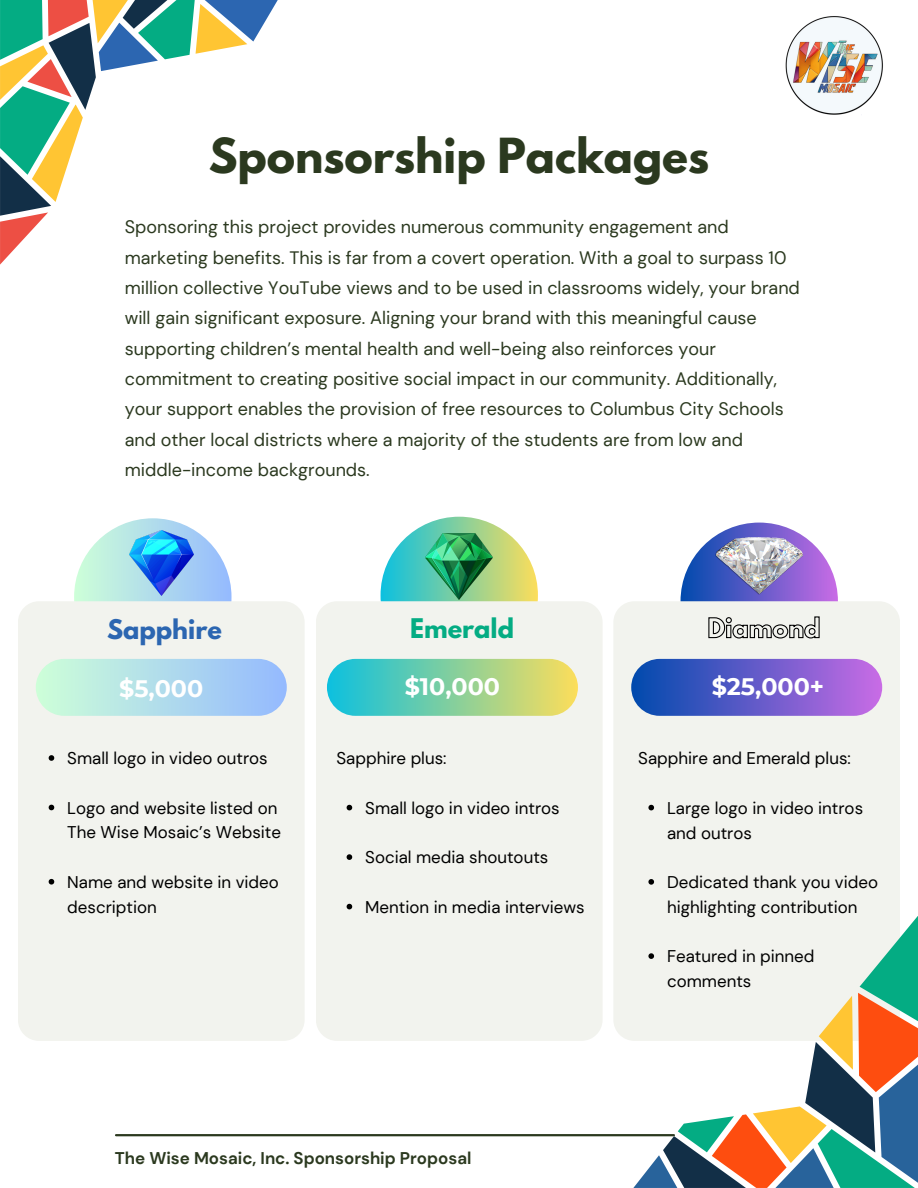
<style>
.page{position:relative;width:918px;height:1188px;background:#fff}
.page>*{position:absolute;margin:0;border:0;box-sizing:border-box;transform-origin:0 0}
.t1{font:700 42.9px "League Spartan";color:#2b391f}
.t2{font:700 24px "League Spartan";color:#2c66b1}
.t3{font:700 24px "League Spartan";color:#04ac83}
.t4{font:700 23.85px "Montserrat";color:#fff}
.t5{font:18px/30.3px "DM Sans";color:#2b391f}
.t6{font:16.95px/24.8px "DM Sans";color:#000}
.t7{font:700 16.95px "DM Sans";color:#2b391f}
</style>
<div class="page">
<svg style="left:0;top:0;width:278px;height:264px"></svg>
<div style="left:681px;top:523px;width:157px;height:157px;background:linear-gradient(to right,#024bad,#ca6ee6);border-radius:50%"></div>
<div style="left:381px;top:517px;width:157px;height:157px;background:linear-gradient(to right,#0abedd,#fadc59);border-radius:50%"></div>
<div style="left:74px;top:518px;width:158px;height:158px;background:linear-gradient(to right,#cdffd8,#98bcfe);border-radius:50%"></div>
<div style="left:18px;top:601px;width:287px;height:440px;background:#f2f3ee;border-radius:21px"></div>
<div style="left:316px;top:601px;width:287px;height:440px;background:#f2f3ee;border-radius:21px"></div>
<div style="left:613px;top:601px;width:287px;height:440px;background:#f2f3ee;border-radius:21px"></div>
<div style="left:631px;top:659px;width:251px;height:57px;background:linear-gradient(to right,#014bad,#c86ce5);border-radius:28px"></div>
<div style="left:327px;top:659px;width:251px;height:57px;background:linear-gradient(to right,#0cc0df,#fcde5b);border-radius:28px"></div>
<div style="left:36px;top:659px;width:251px;height:57px;background:linear-gradient(to right,#cdffd8,#95bafe);border-radius:28px"></div>
<svg style="left:708px;top:616px;width:112px;height:23px"></svg>
<img style="left:425px;top:534px;width:68px;height:65px">
<img style="left:716px;top:538px;width:87px;height:57px">
<img style="left:129px;top:530px;width:64px;height:66px">
<svg style="left:49px;top:755px;width:5px;height:6px"></svg>
<svg style="left:49px;top:805px;width:5px;height:5px"></svg>
<svg style="left:49px;top:879px;width:5px;height:6px"></svg>
<svg style="left:347px;top:805px;width:5px;height:5px"></svg>
<svg style="left:347px;top:854px;width:5px;height:6px"></svg>
<svg style="left:347px;top:904px;width:5px;height:5px"></svg>
<svg style="left:648px;top:805px;width:6px;height:5px"></svg>
<svg style="left:648px;top:879px;width:6px;height:6px"></svg>
<svg style="left:633px;top:917px;width:284px;height:271px"></svg>
<img style="left:785px;top:16px;width:98px;height:99px">
<hr style="left:116px;top:1134px;width:558px;height:2px;background:#2b391f">
<p class="t1" style="left:209px;top:134px;width:502px">Sponsorship Packages</p>
<p class="t5" style="left:125px;top:212px;width:677px">Sponsoring this project provides numerous community engagement and marketing benefits. This is far from a covert operation. With a goal to surpass 10 million collective YouTube views and to be used in classrooms widely, your brand will gain significant exposure. Aligning your brand with this meaningful cause supporting children’s mental health and well-being also reinforces your commitment to creating positive social impact in our community. Additionally, your support enables the provision of free resources to Columbus City Schools and other local districts where a majority of the students are from low and middle-income backgrounds.</p>
<p class="t2" style="left:107px;top:617px;width:116px">Sapphire</p>
<p class="t3" style="left:410px;top:616px;width:105px">Emerald</p>
<h2 class="t4" style="left:119px;top:674px;width:86px">$5,000</h2>
<p class="t4" style="left:405px;top:672px;width:97px">$10,000</p>
<p class="t4" style="left:712px;top:672px;width:114px">$25,000+</p>
<p class="t6" style="left:67px;top:746px;width:202px">Small logo in video outros</p>
<p class="t6" style="left:67px;top:796px;width:215px">Logo and website listed on<br>The Wise Mosaic’s Website</p>
<h2 class="t6" style="left:67px;top:870px;width:213px">Name and website in video description</h2>
<h2 class="t6" style="left:336px;top:746px;width:112px">Sapphire plus:</h2>
<p class="t6" style="left:365px;top:796px;width:196px">Small logo in video intros</p>
<p class="t6" style="left:365px;top:845px;width:185px">Social media shoutouts</p>
<p class="t6" style="left:365px;top:895px;width:221px">Mention in media interviews</p>
<p class="t6" style="left:638px;top:746px;width:214px">Sapphire and Emerald plus:</p>
<p class="t6" style="left:667px;top:796px;width:198px">Large logo in video intros and outros</p>
<h2 class="t6" style="left:667px;top:870px;width:213px">Dedicated thank you video highlighting contribution</h2>
<h2 class="t6" style="left:667px;top:944px;width:149px">Featured in pinned comments</h2>
<p class="t7" style="left:115px;top:1147px;width:358px">The Wise Mosaic, Inc. Sponsorship Proposal</p>
</div>
